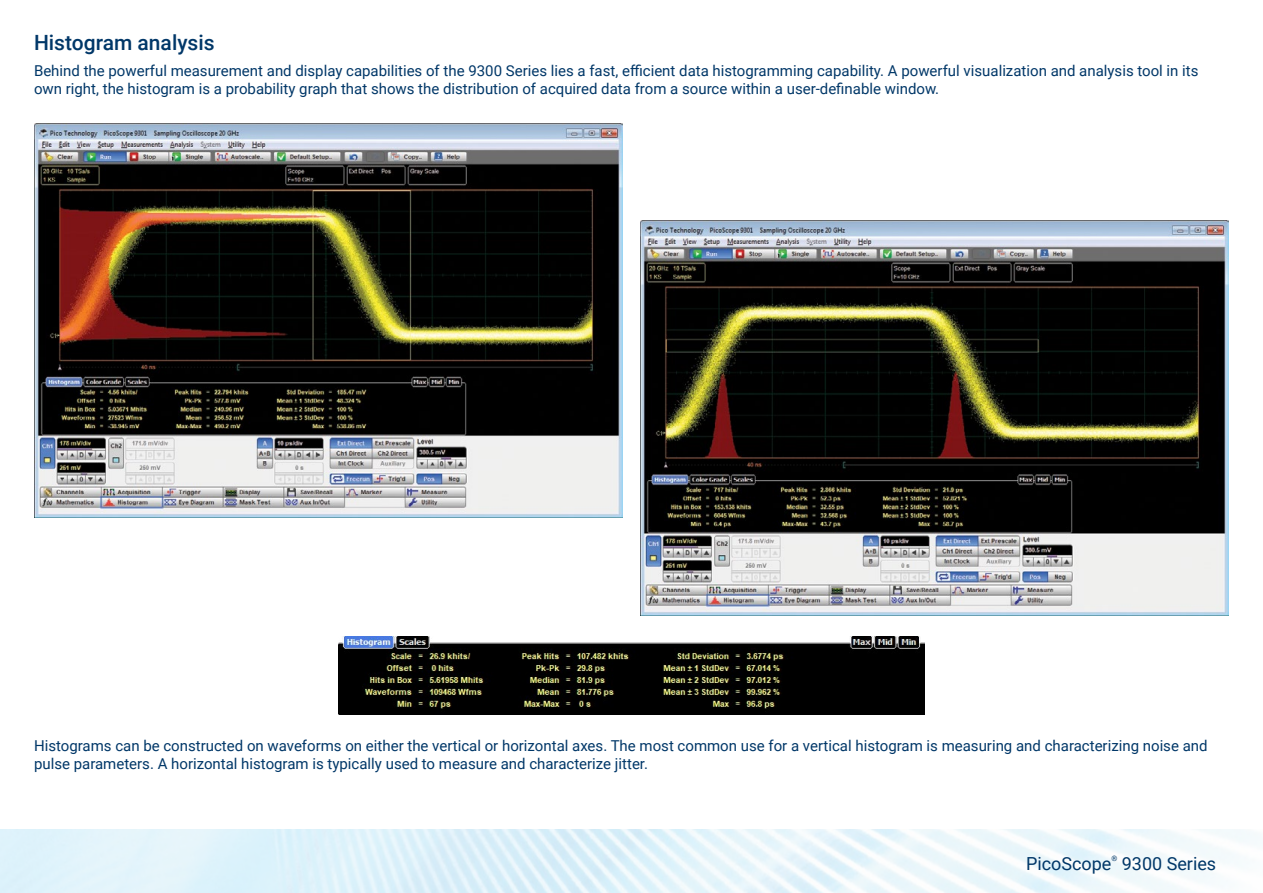
<style>
.page{position:relative;width:1263px;height:893px;background:#fff}
.page>*{position:absolute;margin:0;border:0;box-sizing:border-box;transform-origin:0 0}
.t1{font:500 21px "Roboto";color:#003768}
.t2{font:18px "Roboto";color:#003768}
.t3{font:15px/18px "Roboto";color:#003768}
.t4{font:7.5px "Roboto";color:#003768}
</style>
<div class="page">
<img style="left:0;top:829px;width:1260px;height:64px">
<img style="left:34px;top:123px;width:589px;height:395px">
<img style="left:640px;top:220px;width:589px;height:395px">
<img style="left:338px;top:636px;width:587px;height:79px">
<h1 class="t1" style="left:34px;top:28px;width:182px">Histogram analysis</h1>
<p class="t3" style="left:34px;top:61px;width:1166px">Behind the powerful measurement and display capabilities of the 9300 Series lies a fast, efficient data histogramming capability. A powerful visualization and analysis tool in its own right, the histogram is a probability graph that shows the distribution of acquired data from a source within a user-definable window.</p>
<p class="t3" style="left:34px;top:736px;width:1175px">Histograms can be constructed on waveforms on either the vertical or horizontal axes. The most common use for a vertical histogram is measuring and characterizing noise and pulse parameters. A horizontal histogram is typically used to measure and characterize jitter.</p>
<p class="t2" style="left:1026px;top:851px;width:87px">PicoScope</p>
<p class="t4" style="left:1111px;top:853px;width:7px">®</p>
<p class="t2" style="left:1122px;top:851px;width:96px">9300 Series</p>
</div>
